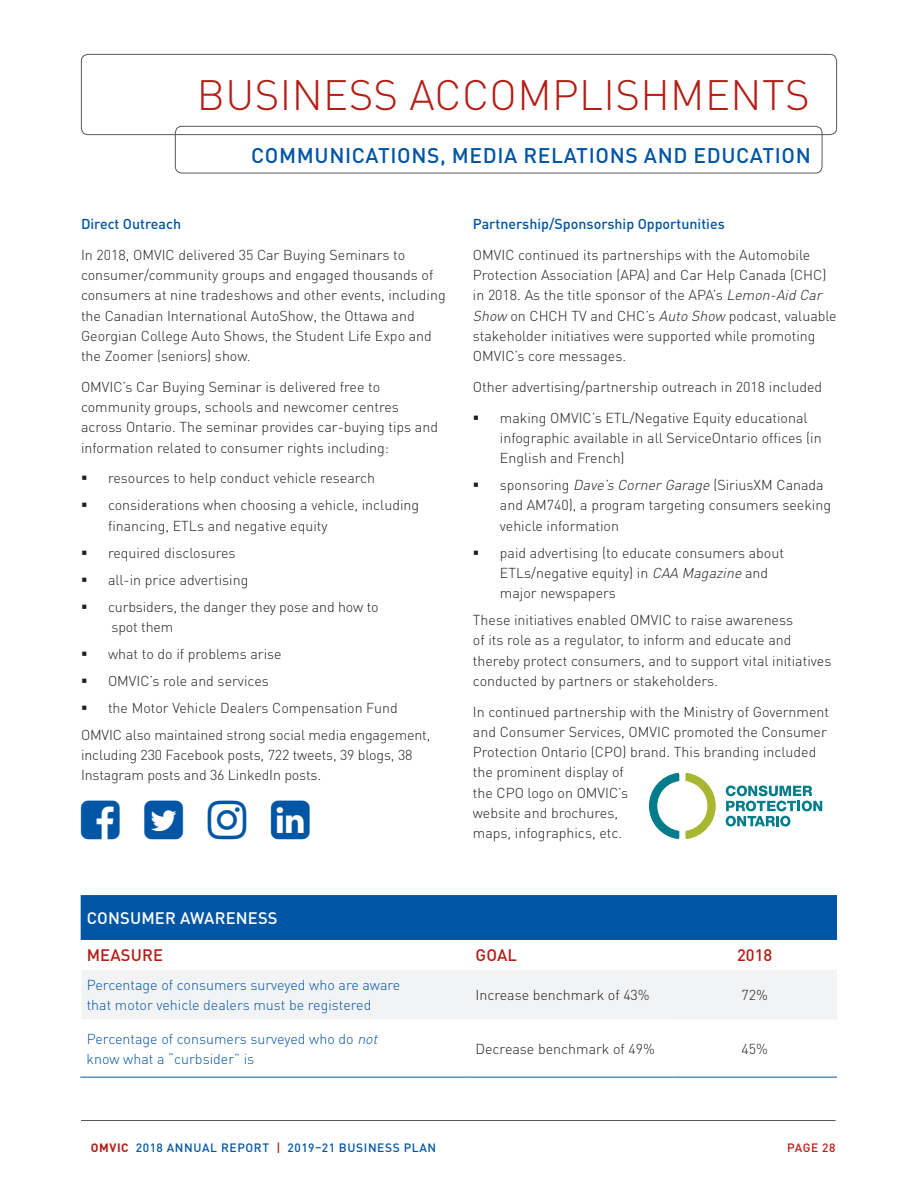
<style>
.page{position:relative;width:918px;height:1188px;background:#fff}
.page>*{position:absolute;margin:0;border:0;box-sizing:border-box;transform-origin:0 0}
.t1{font:300 42px "DIN Pro";letter-spacing:.01em;color:#b41d15}
.t2{font:500 21px "DIN Pro";letter-spacing:.03em;color:#0155a5}
.t3{font:500 16.5px "DIN Pro";letter-spacing:.01em;color:#fff}
.t4{font:500 16.5px "DIN Pro";letter-spacing:.01em;color:#b41d15}
.t5{font:300 14.25px/20.2px "DIN Pro";color:#231f20}
.t6{font:300 14.25px/20.2px "DIN Pro";color:#0155a5}
.t7{font:500 14.25px "DIN Pro";color:#0155a5}
.t8{font:500 12px "DIN Pro";letter-spacing:.05em;color:#0155a5}
.t9{font:500 12px "DIN Pro";letter-spacing:.04em;color:#b41d15}
.s1{font-style:italic}
.s2{font-weight:700;color:#b41d15}
.s3{color:#b41d15}
</style>
<div class="page">
<div style="left:81px;top:54px;width:756px;height:81px;border:1px solid #57585a;border-radius:7px"></div>
<div style="left:175px;top:126px;width:647px;height:47px;border:1px solid #57585a;border-radius:7px"></div>
<hr style="left:81px;top:1120px;width:755px;height:1px;background:#57585a">
<svg style="left:81px;top:895px;width:756px;height:182px"></svg>
<hr style="left:80px;top:1019px;width:390px;height:1px;background:#fff">
<hr style="left:470px;top:1019px;width:203px;height:1px;background:#fff">
<hr style="left:80px;top:1077px;width:390px;height:1px;background:#0155a5">
<hr style="left:470px;top:1077px;width:203px;height:1px;background:#0155a5">
<hr style="left:673px;top:1077px;width:164px;height:1px;background:#0155a5">
<svg style="left:726px;top:786px;width:96px;height:40px"></svg>
<svg style="left:649px;top:773px;width:30px;height:66px"></svg>
<svg style="left:685px;top:773px;width:31px;height:66px"></svg>
<h1 class="t1" style="left:197px;top:66px;width:614px">BUSINESS ACCOMPLISHMENTS</h1>
<h2 class="t2" style="left:251px;top:141px;width:561px">COMMUNICATIONS, MEDIA RELATIONS AND EDUCATION</h2>
<p class="t7" style="left:81px;top:214px;width:102px">Direct Outreach</p>
<p class="t5" style="left:81px;top:244px;width:366px">In 2018, OMVIC delivered 35 Car Buying Seminars to consumer/community groups and engaged thousands of consumers at nine tradeshows and other events, including the Canadian International AutoShow, the Ottawa and Georgian College Auto Shows, the Student Life Expo and the Zoomer (seniors) show.</p>
<p class="t5" style="left:81px;top:376px;width:359px">OMVIC’s Car Buying Seminar is delivered free to community groups, schools and newcomer centres across Ontario. The seminar provides car-buying tips and information related to consumer rights including:</p>
<p class="t5" style="left:81px;top:467px;width:296px">▪ resources to help conduct vehicle research</p>
<p class="t5" style="left:108px;top:494px;width:313px;text-indent:-27px">▪ considerations when choosing a vehicle, including financing, ETLs and negative equity</p>
<p class="t5" style="left:81px;top:542px;width:156px">▪ required disclosures</p>
<p class="t5" style="left:81px;top:569px;width:169px">▪ all-in price advertising</p>
<p class="t5" style="left:111px;top:596px;width:269px;text-indent:-30px">▪ curbsiders, the danger they pose and how to spot them</p>
<p class="t5" style="left:81px;top:643px;width:202px">▪ what to do if problems arise</p>
<p class="t5" style="left:81px;top:670px;width:189px">▪ OMVIC’s role and services</p>
<p class="t5" style="left:81px;top:694px;width:351px;line-height:27px">▪ the Motor Vehicle Dealers Compensation Fund<br>OMVIC also maintained strong social media engagement,</p>
<p class="t5" style="left:81px;top:744px;width:333px">including 230 Facebook posts, 722 tweets, 39 blogs, 38<br>Instagram posts and 36 LinkedIn posts.</p>
<p class="t7" style="left:473px;top:214px;width:253px">Partnership/Sponsorship Opportunities</p>
<p class="t5" style="left:473px;top:244px;width:365px">OMVIC continued its partnerships with the Automobile Protection Association (APA) and Car Help Canada (CHC) in 2018. As the title sponsor of the APA’s <span class="s1">Lemon-Aid Car Show</span> on CHCH TV and CHC’s <span class="s1">Auto Show</span> podcast, valuable stakeholder initiatives were supported while promoting OMVIC’s core messages.</p>
<p class="t5" style="left:473px;top:376px;width:351px">Other advertising/partnership outreach in 2018 included</p>
<p class="t5" style="left:500px;top:407px;width:323px;text-indent:-27px">▪ making OMVIC’s ETL/Negative Equity educational infographic available in all ServiceOntario offices (in<br>English and French)</p>
<p class="t5" style="left:500px;top:474px;width:333px;text-indent:-27px">▪ sponsoring <span class="s1">Dave’s CornerGarage</span> (SiriusXM Canada and AM740), a program targeting consumers seeking vehicle information</p>
<p class="t5" style="left:500px;top:542px;width:286px;text-indent:-27px">▪ paid advertising (to educate consumers about<br>ETLs/negative equity) in <span class="s1">CAA Magazine</span> and major newspapers</p>
<p class="t5" style="left:473px;top:609px;width:360px">These initiatives enabled OMVIC to raise awareness<br>of its role as a regulator, to inform and educate and thereby protect consumers, and to support vital initiatives conducted by partners or stakeholders.</p>
<p class="t5" style="left:473px;top:701px;width:358px">In continued partnership with the Ministry of Government and Consumer Services, OMVIC promoted the Consumer Protection Ontario (CPO) brand. This branding included the prominent display of<br>the CPO logo on OMVIC’s<br>website and brochures,<br>maps, infographics, etc.</p>
<p class="t3" style="left:87px;top:907px;width:192px">CONSUMER AWARENESS</p>
<p class="t4" style="left:87px;top:944px;width:78px">MEASURE</p>
<p class="t4" style="left:476px;top:944px;width:43px">GOAL</p>
<p class="t4" style="left:737px;top:944px;width:37px">2018</p>
<p class="t6" style="left:87px;top:974px;width:315px">Percentage of consumers surveyed who are aware that motor vehicle dealers must be registered</p>
<p class="t5" style="left:475px;top:984px;width:176px">Increase benchmark of 43%</p>
<p class="t5" style="left:742px;top:984px;width:28px">72%</p>
<p class="t6" style="left:87px;top:1028px;width:296px">Percentage of consumers surveyed who do <span class="s1">not </span>know what a “curbsider” is</p>
<p class="t5" style="left:475px;top:1038px;width:181px">Decrease benchmark of 49%</p>
<p class="t5" style="left:742px;top:1038px;width:28px">45%</p>
<p class="t8" style="left:91px;top:1140px;width:347px"><span class="s2">OMVIC</span> 2018 ANNUAL REPORT <span class="s3">|</span> 2019–21 BUSINESS PLAN</p>
<p class="t9" style="left:787px;top:1140px;width:50px">PAGE 28</p>
</div>
